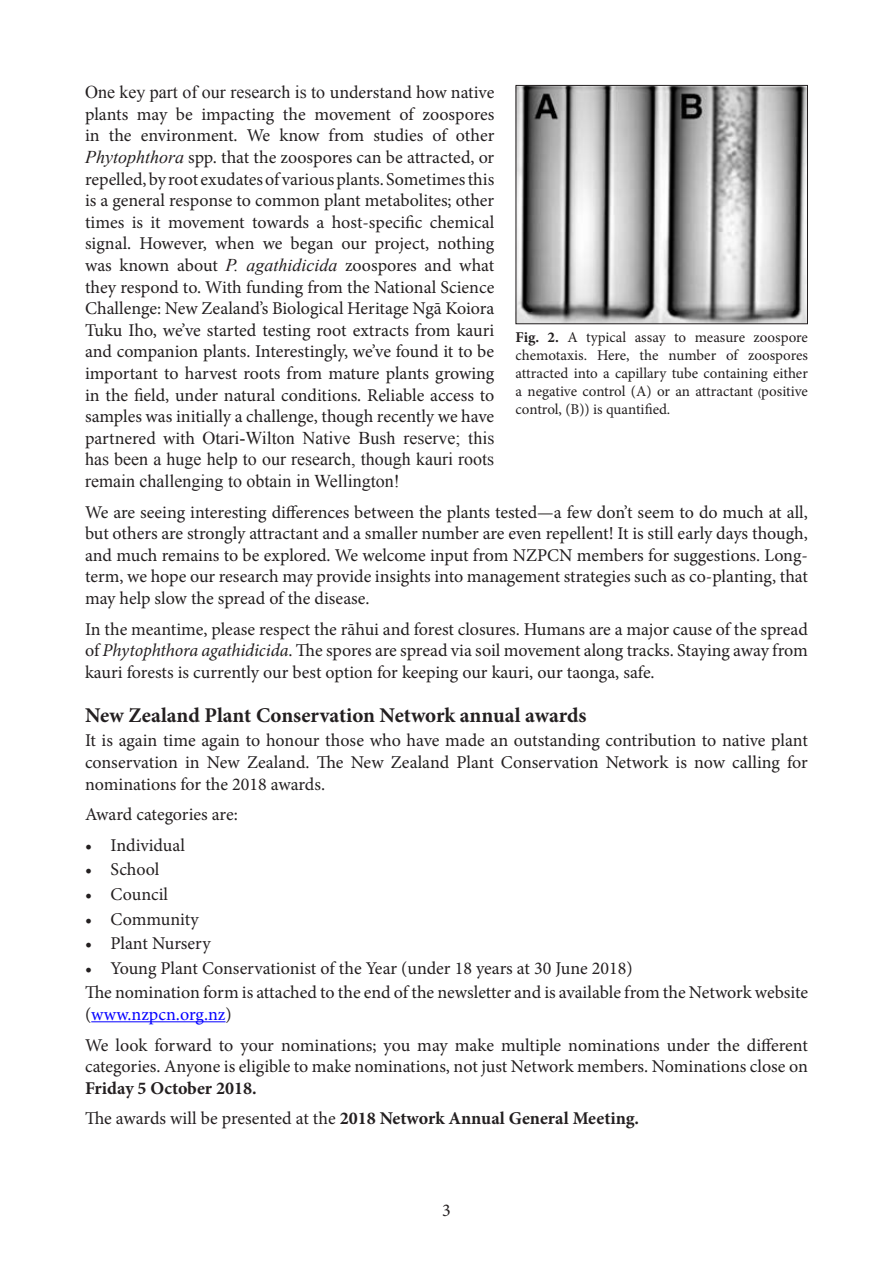
<style>
.page{position:relative;width:893px;height:1263px;background:#fff}
.page>*{position:absolute;margin:0;border:0;box-sizing:border-box;transform-origin:0 0}
.Heading_1_Newsletter{font:700 21px "Minion Pro";color:#231f20}
.Normal_Newsletter_bo{font:18px/21.6px "Minion Pro";letter-spacing:-.005em;color:#231f20;text-align:justify}
.Normal_Newsletter_bo-2{font:700 18px "Minion Pro";color:#231f20}
.t1{font:15px/18px "Minion Pro";letter-spacing:-.005em;color:#231f20;text-align:justify}
.s1{font-family:"Times New Roman"}
.s2{font-family:"Times New Roman";font-style:italic}
.s3{font-style:italic}
.s4{color:#0600ff}
.s5{font-weight:700}
.s6{font-weight:400}
.s7{font-family:"Helvetica";font-size:10.5px}
</style>
<div class="page">
<hr style="left:91px;top:1021px;width:135px;height:1px;background:#0600ff">
<img style="left:518px;top:87px;width:288px;height:235px">
<div style="left:516px;top:85px;width:292px;height:239px;border:1px solid #231f20"></div>
<p class="Normal_Newsletter_bo" style="left:85px;top:82px;width:411px"><span class="s1">One key part of our research is to</span> understand how native plants may be impacting the movement of zoospores in the environment. We know from studies of other <span class="s2">Phytophthora</span> spp. that the zoospores can be attracted, or repelled, by root exudates of various plants. Sometimes this is a general response to common plant metabolites; other times is it movement towards a host-specific chemical signal. However, when we began our project, nothing was known about <span class="s2">P. agathidicida</span> zoospores and what they respond to. With funding from the National Science Challenge: New Zealand’s Biological Heritage Ngā Koiora Tuku Iho, we’ve started testing root extracts from kauri and companion plants. Interestingly, we’ve found it to be important to harvest roots from mature plants growing in the field, under natural conditions. Reliable access to samples was initially a challenge, though recently we have partnered with <span class="s1">Otari-Wilton Native Bush reserve; this has been a huge help to our research, though kauri roots remain challenging to obtain in Wellington!</span></p>
<p class="Normal_Newsletter_bo" style="left:85px;top:501px;width:724px">We are seeing interesting differences between the plants tested—a few don’t seem to do much at all, but others are strongly attractant and a smaller number are even repellent! It is still early days though, and much remains to be explored. We welcome input from NZPCN members for suggestions. Long&shy;term, we hope our research may provide insights into management strategies such as co-planting, that may help slow the spread of the disease.</p>
<p class="Normal_Newsletter_bo" style="left:85px;top:618px;width:724px">In the meantime, please respect the rāhui and forest closures. Humans are a major cause of the spread of <span class="s3">Phytophthora agathidicida</span>. The spores are spread via soil movement along tracks. Staying away from kauri forests is currently our best option for keeping our kauri, our taonga, safe.</p>
<p class="Heading_1_Newsletter" style="left:85px;top:700px;width:503px">New Zealand Plant Conservation Network annual awards</p>
<p class="Normal_Newsletter_bo" style="left:85px;top:730px;width:724px">It is again time again to honour those who have made an outstanding contribution to native plant conservation in New Zealand. The New Zealand Plant Conservation Network is now calling for nominations for the 2018 awards.</p>
<p class="Normal_Newsletter_bo" style="left:85px;top:804px;width:154px">Award categories are:</p>
<p class="Normal_Newsletter_bo" style="left:85px;top:834px;width:101px">• Individual</p>
<p class="Normal_Newsletter_bo" style="left:85px;top:859px;width:76px">• School</p>
<p class="Normal_Newsletter_bo" style="left:85px;top:883px;width:85px">• Council</p>
<p class="Normal_Newsletter_bo" style="left:85px;top:908px;width:115px">• Community</p>
<p class="Normal_Newsletter_bo" style="left:85px;top:933px;width:127px">• Plant Nursery</p>
<p class="Normal_Newsletter_bo" style="left:85px;top:957px;width:549px">• Young Plant Conservationist of the Year (under 18 years at 30 June 2018)</p>
<p class="Normal_Newsletter_bo" style="left:85px;top:982px;width:724px">The nomination form is attached to the end of the newsletter and is available from the Network website (<span class="s4">www.nzpcn.org.nz</span>)</p>
<p class="Normal_Newsletter_bo" style="left:85px;top:1034px;width:724px">We look forward to your nominations; you may make multiple nominations under the different categories. Anyone is eligible to make nominations, not just Network members. Nominations close on <span class="s5">Friday 5 October 2018.</span></p>
<p class="Normal_Newsletter_bo-2" style="left:85px;top:1106px;width:556px"><span class="s6">The awards will be presented at the</span> 2018 Network Annual General Meeting.</p>
<p class="t1" style="left:516px;top:328px;width:294px"><span class="s5">Fig. 2.</span> A typical assay to measure zoospore chemotaxis. Here, the number of zoospores attracted into a capillary tube containing either a negative control (A) or an attractant <span class="s7">(</span>positive control, (B)) is quantified.</p>
<p class="Normal_Newsletter_bo" style="left:442px;top:1199px;width:10px">3</p>
</div>
